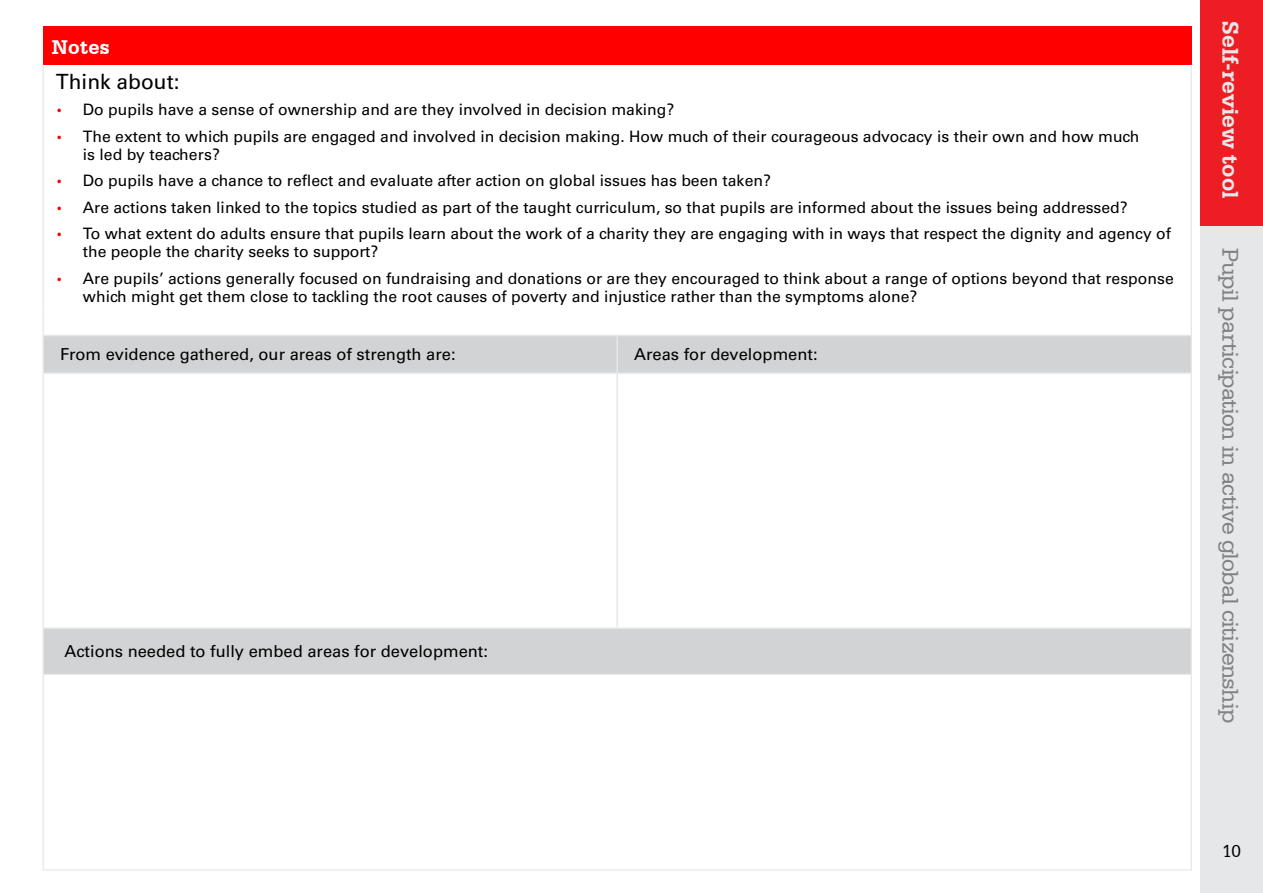
<style>
.page{position:relative;width:1263px;height:893px;background:#fff}
.page>*{position:absolute;margin:0;border:0;box-sizing:border-box;transform-origin:0 0}
.t1{font:24px "Serifa BT";letter-spacing:-.03em;color:#808285}
.t2{font:700 24px "Serifa BT";color:#e6e7e8}
.t3{font:21px "Univers CA";color:#000}
.t4{font:700 21px "Serifa BT";letter-spacing:.01em;color:#fff}
.t5{font:18px "Serifa BT";color:#000}
.t6{font:16.5px "Univers CA";color:#000}
.t7{font:15.75px/18px "Univers CA";color:#000}
.s1{font-family:"Serifa BT";font-size:12px;color:#f00}
</style>
<div class="page">
<div style="left:1200px;top:94px;width:63px;height:799px;background:#e6e7e8"></div>
<div style="left:1200px;top:0;width:63px;height:226px;background:#ed1d24"></div>
<div style="left:43px;top:27px;width:1148px;height:38px;background:#f00"></div>
<svg style="left:44px;top:336px;width:1147px;height:338px"></svg>
<hr style="left:43px;top:65px;width:1px;height:245px;background:#e6e7e8">
<hr style="left:1191px;top:65px;width:1px;height:245px;background:#e6e7e8">
<svg style="left:43px;top:310px;width:1px;height:25px"></svg>
<svg style="left:1191px;top:310px;width:1px;height:25px"></svg>
<hr style="left:43px;top:335px;width:1px;height:38px;background:#e6e7e8">
<hr style="left:1191px;top:335px;width:1px;height:38px;background:#e6e7e8">
<hr style="left:43px;top:373px;width:1px;height:255px;background:#e6e7e8">
<hr style="left:1191px;top:373px;width:1px;height:255px;background:#e6e7e8">
<hr style="left:43px;top:628px;width:1px;height:46px;background:#e6e7e8">
<hr style="left:1191px;top:628px;width:1px;height:46px;background:#e6e7e8">
<hr style="left:43px;top:674px;width:1px;height:195px;background:#e6e7e8">
<hr style="left:1191px;top:674px;width:1px;height:195px;background:#e6e7e8">
<hr style="left:43px;top:869px;width:574px;height:1px;background:#e6e7e8">
<hr style="left:617px;top:869px;width:575px;height:1px;background:#e6e7e8">
<hr style="left:616px;top:336px;width:2px;height:36px;background:#e6e7e8">
<hr style="left:616px;top:374px;width:2px;height:253px;background:#e6e7e8">
<hr style="left:44px;top:335px;width:573px;height:1px;background:#e6e7e8">
<hr style="left:617px;top:335px;width:574px;height:1px;background:#e6e7e8">
<hr style="left:44px;top:372px;width:573px;height:2px;background:#e6e7e8">
<hr style="left:617px;top:372px;width:574px;height:2px;background:#e6e7e8">
<hr style="left:44px;top:627px;width:573px;height:2px;background:#e6e7e8">
<hr style="left:617px;top:627px;width:574px;height:2px;background:#e6e7e8">
<hr style="left:44px;top:674px;width:573px;height:1px;background:#e6e7e8">
<hr style="left:617px;top:674px;width:574px;height:1px;background:#e6e7e8">
<h2 class="t4" style="left:52px;top:34px;width:59px">Notes</h2>
<h2 class="t3" style="left:56px;top:69px;width:125px">Think about:</h2>
<p class="t7" style="left:56px;top:101px;width:620px"><span class="s1">•</span> Do pupils have a sense of ownership and are they involved in decision making?</p>
<p class="t7" style="left:83px;top:127px;width:1058px;text-indent:-27px"><span class="s1">•</span> The extent to which pupils are engaged and involved in decision making. How much of their courageous advocacy is their own and how much is led by teachers?</p>
<p class="t7" style="left:56px;top:172px;width:716px"><span class="s1">•</span> Do pupils have a chance to reflect and evaluate after action on global issues has been taken?</p>
<p class="t7" style="left:56px;top:198px;width:1073px"><span class="s1">•</span> Are actions taken linked to the topics studied as part of the taught curriculum, so that pupils are informed about the issues being addressed?</p>
<p class="t7" style="left:83px;top:225px;width:1090px;text-indent:-27px"><span class="s1">•</span> To what extent do adults ensure that pupils learn about the work of a charity they are engaging with in ways that respect the dignity and agency of the people the charity seeks to support?</p>
<p class="t7" style="left:83px;top:269px;width:1092px;text-indent:-27px"><span class="s1">•</span> Are pupils’ actions generally focused on fundraising and donations or are they encouraged to think about a range of options beyond that response which might get them close to tackling the root causes of poverty and injustice rather than the symptoms alone?</p>
<p class="t6" style="left:60px;top:345px;width:397px">From evidence gathered, our areas of strength are:</p>
<p class="t6" style="left:634px;top:345px;width:185px">Areas for development:</p>
<p class="t6" style="left:64px;top:642px;width:425px">Actions needed to fully embed areas for development:</p>
<h1 class="t2" style="left:1245px;top:21px;width:178px;rotate:90deg">Self-review tool</h1>
<h1 class="t1" style="left:1245px;top:248px;width:476px;rotate:90deg">Pupil participation in active global citizenship</h1>
<p class="t5" style="left:1222px;top:840px;width:21px">10</p>
</div>
